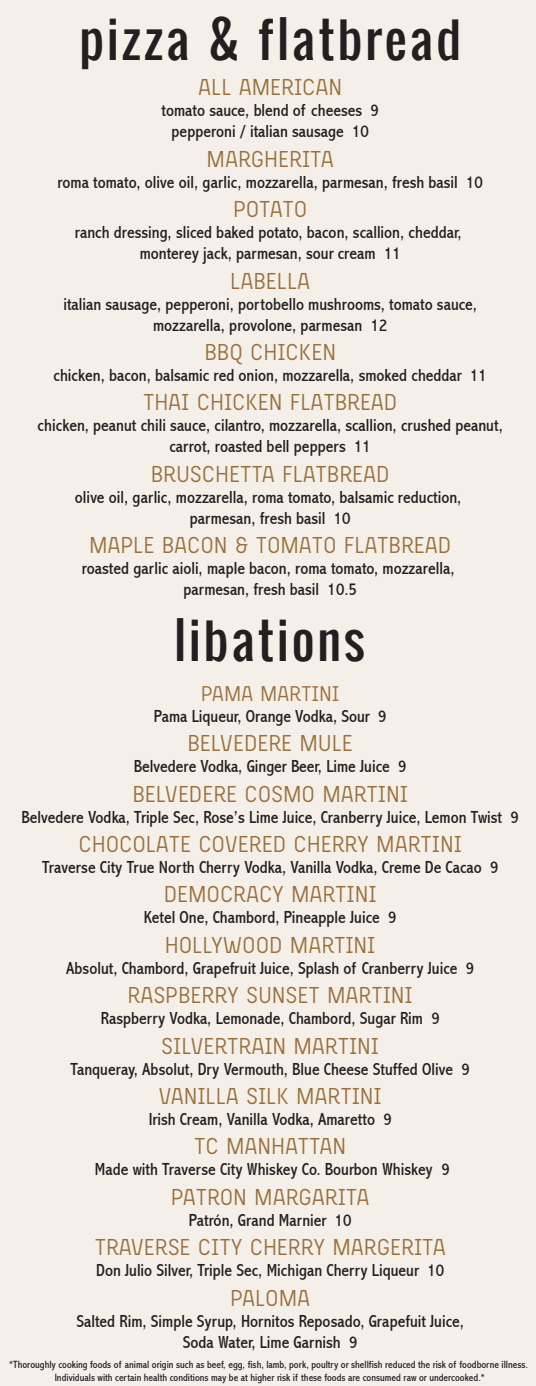
<style>
.page{position:relative;width:536px;height:1386px;background:#f4efe9}
.page>*{position:absolute;margin:0;border:0;box-sizing:border-box;transform-origin:0 0}
.t1{font:49px "Oswald";letter-spacing:.05em;color:#231f20}
.t2{font:24.5px "Beauchef";letter-spacing:.05em;color:#9a703a}
.t3{font:22.75px "Beauchef";letter-spacing:.05em;color:#9a703a}
.t4{font:condensed 17.5px/21px "Abadi";color:#231f20;text-align:center}
.t5{font:condensed 10.5px/12.6px "Abadi";color:#231f20;text-align:center}
</style>
<div class="page">
<h1 class="t1" style="left:79px;top:2px;width:383px">pizza &amp; flatbread</h1>
<h2 class="t2" style="left:199px;top:73px;width:144px">ALL AMERICAN</h2>
<p class="t4" style="left:161px;top:100px;width:219px">tomato sauce, blend of cheeses 9 pepperoni / italian sausage 10</p>
<h2 class="t2" style="left:207px;top:144px;width:127px">MARGHERITA</h2>
<p class="t4" style="left:57px;top:172px;width:427px">roma tomato, olive oil, garlic, mozzarella, parmesan, fresh basil 10</p>
<h2 class="t2" style="left:234px;top:195px;width:74px">POTATO</h2>
<p class="t4" style="left:75px;top:222px;width:388px">ranch dressing, sliced baked potato, bacon, scallion, cheddar, monterey jack, parmesan, sour cream 11</p>
<h2 class="t2" style="left:231px;top:266px;width:80px">LABELLA</h2>
<p class="t4" style="left:63px;top:294px;width:415px">italian sausage, pepperoni, portobello mushrooms, tomato sauce, mozzarella, provolone, parmesan 12</p>
<h2 class="t2" style="left:205px;top:338px;width:132px">BBQ CHICKEN</h2>
<p class="t4" style="left:53px;top:365px;width:435px">chicken, bacon, balsamic red onion, mozzarella, smoked cheddar 11</p>
<h2 class="t2" style="left:144px;top:388px;width:254px">THAI CHICKEN FLATBREAD</h2>
<p class="t4" style="left:38px;top:415px;width:466px">chicken, peanut chili sauce, cilantro, mozzarella, scallion, crushed peanut, carrot, roasted bell peppers 11</p>
<h2 class="t2" style="left:151px;top:459px;width:239px">BRUSCHETTA FLATBREAD</h2>
<p class="t4" style="left:75px;top:487px;width:388px">olive oil, garlic, mozzarella, roma tomato, balsamic reduction, parmesan, fresh basil 10</p>
<h2 class="t2" style="left:90px;top:531px;width:362px">MAPLE BACON &amp; TOMATO FLATBREAD</h2>
<p class="t4" style="left:82px;top:558px;width:374px">roasted garlic aioli, maple bacon, roma tomato, mozzarella, parmesan, fresh basil 10.5</p>
<h1 class="t1" style="left:174px;top:603px;width:193px">libations</h1>
<h3 class="t3" style="left:201px;top:680px;width:139px">PAMA MARTINI</h3>
<p class="t4" style="left:154px;top:706px;width:234px">Pama Liqueur, Orange Vodka, Sour 9</p>
<h2 class="t2" style="left:188px;top:729px;width:166px">BELVEDERE MULE</h2>
<p class="t4" style="left:134px;top:756px;width:274px">Belvedere Vodka, Ginger Beer, Lime Juice 9</p>
<h2 class="t2" style="left:133px;top:779px;width:276px">BELVEDERE COSMO MARTINI</h2>
<p class="t4" style="left:22px;top:806px;width:498px">Belvedere Vodka, Triple Sec, Rose’s Lime Juice, Cranberry Juice, Lemon Twist 9</p>
<h2 class="t2" style="left:79px;top:830px;width:383px">CHOCOLATE COVERED CHERRY MARTINI</h2>
<p class="t4" style="left:42px;top:857px;width:458px">Traverse City True North Cherry Vodka, Vanilla Vodka, Creme De Cacao 9</p>
<h2 class="t2" style="left:164px;top:880px;width:213px">DEMOCRACY MARTINI</h2>
<p class="t4" style="left:144px;top:907px;width:254px">Ketel One, Chambord, Pineapple Juice 9</p>
<h2 class="t2" style="left:165px;top:930px;width:211px">HOLLYWOOD MARTINI</h2>
<p class="t4" style="left:66px;top:958px;width:409px">Absolut, Chambord, Grapefruit Juice, Splash of Cranberry Juice 9</p>
<h2 class="t2" style="left:128px;top:981px;width:285px">RASPBERRY SUNSET MARTINI</h2>
<p class="t4" style="left:101px;top:1008px;width:340px">Raspberry Vodka, Lemonade, Chambord, Sugar Rim 9</p>
<h2 class="t2" style="left:162px;top:1031px;width:218px">SILVERTRAIN MARTINI</h2>
<p class="t4" style="left:71px;top:1058px;width:400px">Tanqueray, Absolut, Dry Vermouth, Blue Cheese Stuffed Olive 9</p>
<h2 class="t2" style="left:159px;top:1082px;width:223px">VANILLA SILK MARTINI</h2>
<p class="t4" style="left:149px;top:1109px;width:244px">Irish Cream, Vanilla Vodka, Amaretto 9</p>
<h2 class="t2" style="left:195px;top:1132px;width:152px">TC MANHATTAN</h2>
<p class="t4" style="left:95px;top:1159px;width:356px">Made with Traverse City Whiskey Co. Bourbon Whiskey 9</p>
<h2 class="t2" style="left:171px;top:1182px;width:199px">PATRON MARGARITA</h2>
<p class="t4" style="left:189px;top:1210px;width:164px">Patrón, Grand Marnier 10</p>
<h2 class="t2" style="left:95px;top:1233px;width:351px">TRAVERSE CITY CHERRY MARGERITA</h2>
<p class="t4" style="left:96px;top:1260px;width:349px">Don Julio Silver, Triple Sec, Michigan Cherry Liqueur 10</p>
<h2 class="t2" style="left:231px;top:1283px;width:80px">PALOMA</h2>
<p class="t4" style="left:76px;top:1310px;width:389px">Salted Rim, Simple Syrup, Hornitos Reposado, Grapefuit Juice,<br>Soda Water, Lime Garnish 9</p>
<p class="t5" style="left:9px;top:1358px;width:520px">*Thoroughly cooking foods of animal origin such as beef, egg, fish, lamb, pork, poultry or shellfish reduced the risk of foodborne illness.<br>Individuals with certain health conditions may be at higher risk if these foods are consumed raw or undercooked.*</p>
</div>
